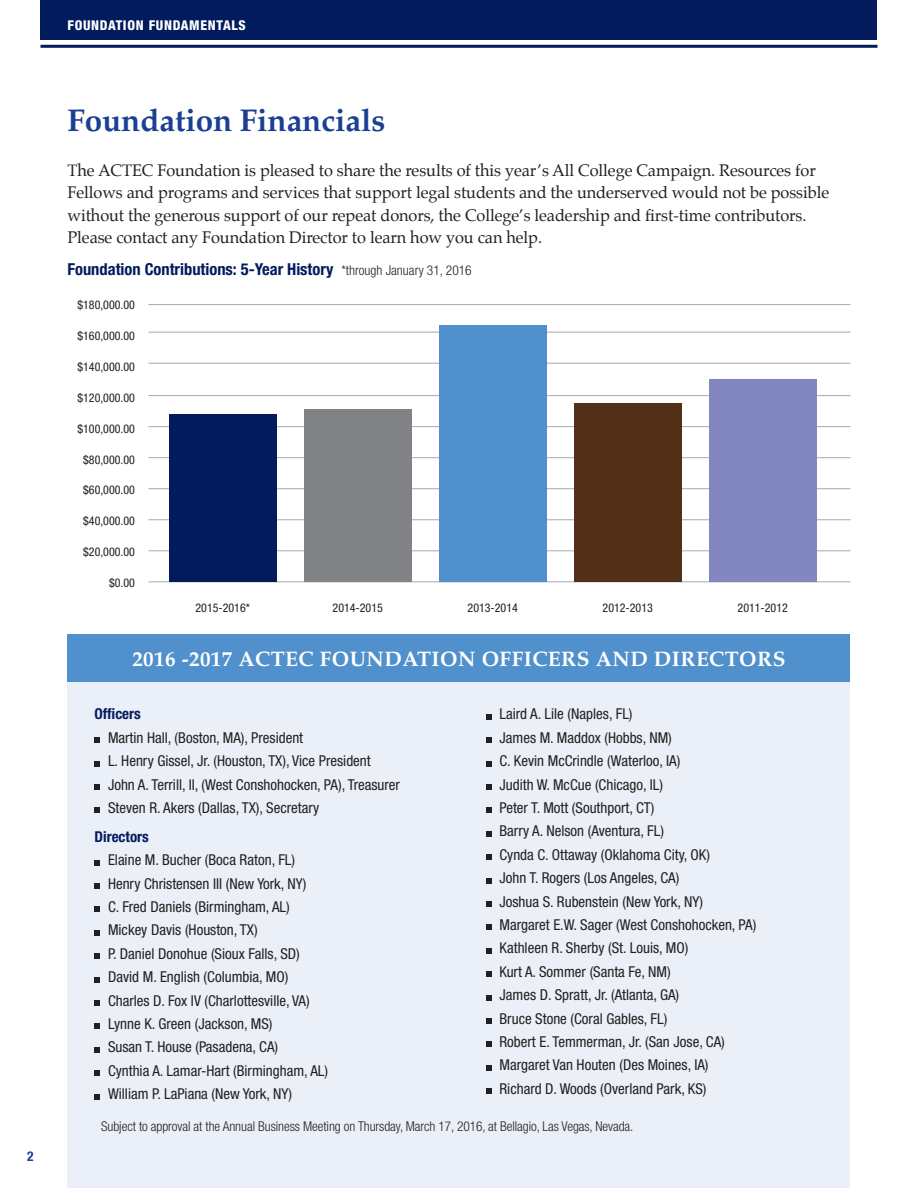
<style>
.page{position:relative;width:918px;height:1188px;background:#fff}
.page>*{position:absolute;margin:0;border:0;box-sizing:border-box;transform-origin:0 0}
.t1{font:700 31.5px "Palatino LT Std";letter-spacing:-.005em;color:#1b3f94}
.t2{font:700 21px "Palatino LT Std";letter-spacing:.02em;color:#fff}
.t3{font:16.5px/22.5px "Palatino";letter-spacing:-.005em;color:#231f20}
.t4{font:700 condensed 16.5px "Helvetica Neue LT Std";color:#011b5d}
.t5{font:condensed 15px/23.4px "Helvetica Neue LT Std";color:#231f20}
.t6{font:700 condensed 15px "Helvetica Neue LT Std";color:#011b5d}
.t7{font:300 condensed 13.5px "Helvetica Neue LT Std";letter-spacing:-.005em;color:#231f20}
.t8{font:800 condensed 13.5px "Helvetica Neue LT Std";letter-spacing:.05em;color:#fff}
.t9{font:700 condensed 13.5px "Helvetica Neue LT Std";color:#1b3f94}
.t10{font:condensed 12px "Helvetica Neue LT Std";color:#231f20}
.s1{font-weight:300;font-size:13.5px;color:#231f20}
</style>
<div class="page">
<hr style="left:40px;top:45px;width:838px;height:3px;background:#011b5d">
<div style="left:40px;top:0;width:838px;height:40px;background:#011b5d"></div>
<hr style="left:148px;top:304px;width:702px;height:1px;background:#a8a9ad">
<hr style="left:148px;top:581px;width:702px;height:1px;background:#a8a9ad">
<hr style="left:148px;top:550px;width:702px;height:1px;background:#a8a9ad">
<hr style="left:148px;top:519px;width:702px;height:1px;background:#a8a9ad">
<hr style="left:148px;top:488px;width:702px;height:1px;background:#a8a9ad">
<hr style="left:148px;top:457px;width:702px;height:1px;background:#a8a9ad">
<hr style="left:148px;top:426px;width:702px;height:1px;background:#a8a9ad">
<hr style="left:148px;top:363px;width:702px;height:1px;background:#a8a9ad">
<hr style="left:148px;top:395px;width:702px;height:1px;background:#a8a9ad">
<hr style="left:148px;top:332px;width:702px;height:1px;background:#a8a9ad">
<div style="left:68px;top:634px;width:782px;height:554px;background:#ebf0f8"></div>
<div style="left:68px;top:634px;width:782px;height:48px;background:#5090cc"></div>
<svg style="left:94px;top:737px;width:6px;height:6px"></svg>
<svg style="left:94px;top:761px;width:6px;height:5px"></svg>
<svg style="left:94px;top:784px;width:6px;height:6px"></svg>
<svg style="left:94px;top:808px;width:6px;height:5px"></svg>
<svg style="left:94px;top:860px;width:6px;height:5px"></svg>
<svg style="left:94px;top:883px;width:6px;height:6px"></svg>
<svg style="left:94px;top:907px;width:6px;height:5px"></svg>
<svg style="left:94px;top:930px;width:6px;height:5px"></svg>
<svg style="left:94px;top:953px;width:6px;height:6px"></svg>
<svg style="left:94px;top:977px;width:6px;height:5px"></svg>
<svg style="left:94px;top:1000px;width:6px;height:6px"></svg>
<svg style="left:94px;top:1024px;width:6px;height:5px"></svg>
<svg style="left:94px;top:1047px;width:6px;height:5px"></svg>
<svg style="left:94px;top:1070px;width:6px;height:6px"></svg>
<svg style="left:94px;top:1094px;width:6px;height:5px"></svg>
<svg style="left:486px;top:714px;width:5px;height:5px"></svg>
<svg style="left:486px;top:737px;width:5px;height:6px"></svg>
<svg style="left:486px;top:761px;width:5px;height:5px"></svg>
<svg style="left:486px;top:784px;width:5px;height:6px"></svg>
<svg style="left:486px;top:808px;width:5px;height:5px"></svg>
<svg style="left:486px;top:831px;width:5px;height:5px"></svg>
<svg style="left:486px;top:854px;width:5px;height:6px"></svg>
<svg style="left:486px;top:878px;width:5px;height:5px"></svg>
<svg style="left:486px;top:901px;width:5px;height:6px"></svg>
<svg style="left:486px;top:925px;width:5px;height:5px"></svg>
<svg style="left:486px;top:948px;width:5px;height:5px"></svg>
<svg style="left:486px;top:971px;width:5px;height:6px"></svg>
<svg style="left:486px;top:995px;width:5px;height:5px"></svg>
<svg style="left:486px;top:1018px;width:5px;height:6px"></svg>
<svg style="left:486px;top:1042px;width:5px;height:5px"></svg>
<svg style="left:486px;top:1065px;width:5px;height:5px"></svg>
<svg style="left:486px;top:1088px;width:5px;height:6px"></svg>
<div style="left:169px;top:415px;width:108px;height:167px;background:#011b5d"></div>
<div style="left:304px;top:409px;width:108px;height:173px;background:#808285"></div>
<div style="left:439px;top:325px;width:108px;height:257px;background:#5090cc"></div>
<div style="left:574px;top:404px;width:108px;height:178px;background:#532f18"></div>
<div style="left:709px;top:379px;width:108px;height:203px;background:#8287bf"></div>
<p class="t9" style="left:27px;top:1148px;width:8px">2</p>
<p class="t8" style="left:68px;top:17px;width:180px">FOUNDATION FUNDAMENTALS</p>
<h1 class="t1" style="left:68px;top:102px;width:319px">Foundation Financials</h1>
<p class="t3" style="left:68px;top:159px;width:763px">The ACTEC Foundation is pleased to share the results of this year’s All College Campaign. Resources for Fellows and programs and services that support legal students and the underserved would not be possible without the generous support of our repeat donors, the College’s leadership and first-time contributors.<br>Please contact any Foundation Director to learn how you can help.</p>
<p class="t4" style="left:68px;top:259px;width:406px">Foundation Contributions: 5-Year History <span class="s1">*through January 31, 2016</span></p>
<p class="t10" style="left:77px;top:298px;width:59px">$180,000.00</p>
<p class="t10" style="left:77px;top:329px;width:59px">$160,000.00</p>
<p class="t10" style="left:77px;top:360px;width:59px">$140,000.00</p>
<p class="t10" style="left:77px;top:391px;width:59px">$120,000.00</p>
<p class="t10" style="left:77px;top:422px;width:59px">$100,000.00</p>
<p class="t10" style="left:83px;top:452px;width:53px">$80,000.00</p>
<p class="t10" style="left:83px;top:483px;width:53px">$60,000.00</p>
<p class="t10" style="left:83px;top:514px;width:53px">$40,000.00</p>
<p class="t10" style="left:83px;top:545px;width:53px">$20,000.00</p>
<p class="t10" style="left:109px;top:576px;width:27px">$0.00</p>
<p class="t10" style="left:195px;top:601px;width:56px">2015-2016*</p>
<p class="t10" style="left:333px;top:601px;width:52px">2014-2015</p>
<p class="t10" style="left:468px;top:601px;width:52px">2013-2014</p>
<p class="t10" style="left:603px;top:601px;width:52px">2012-2013</p>
<p class="t10" style="left:738px;top:601px;width:52px">2011-2012</p>
<h2 class="t2" style="left:132px;top:646px;width:655px">2016 -2017 ACTEC FOUNDATION OFFICERS AND DIRECTORS</h2>
<p class="t6" style="left:94px;top:705px;width:48px">Officers</p>
<p class="t5" style="left:108px;top:726px;width:294px">Martin Hall, (Boston, MA), President<br>L. Henry Gissel, Jr. (Houston, TX), Vice President John A. Terrill, II, (West Conshohocken, PA), Treasurer Steven R. Akers (Dallas, TX), Secretary</p>
<p class="t6" style="left:94px;top:827px;width:56px">Directors</p>
<p class="t5" style="left:108px;top:848px;width:222px">Elaine M. Bucher (Boca Raton, FL)<br>Henry Christensen III (New York, NY)<br>C. Fred Daniels (Birmingham, AL)<br>Mickey Davis (Houston, TX)<br>P. Daniel Donohue (Sioux Falls, SD)<br>David M. English (Columbia, MO)<br>Charles D. Fox IV (Charlottesville, VA)<br>Lynne K. Green (Jackson, MS)<br>Susan T. House (Pasadena, CA)<br>Cynthia A. Lamar-Hart (Birmingham, AL)<br>William P. LaPiana (New York, NY)</p>
<p class="t5" style="left:500px;top:702px;width:258px">Laird A. Lile (Naples, FL)<br>James M. Maddox (Hobbs, NM)<br>C. Kevin McCrindle (Waterloo, IA)<br>Judith W. McCue (Chicago, IL)<br>Peter T. Mott (Southport, CT)<br>Barry A. Nelson (Aventura, FL)<br>Cynda C. Ottaway (Oklahoma City, OK)<br>John T. Rogers (Los Angeles, CA)<br>Joshua S. Rubenstein (New York, NY)<br>Margaret E.W. Sager (West Conshohocken, PA)<br>Kathleen R. Sherby (St. Louis, MO)<br>Kurt A. Sommer (Santa Fe, NM)<br>James D. Spratt, Jr. (Atlanta, GA)<br>Bruce Stone (Coral Gables, FL)<br>Robert E. Temmerman, Jr. (San Jose, CA)<br>Margaret Van Houten (Des Moines, IA)<br>Richard D. Woods (Overland Park, KS)</p>
<p class="t7" style="left:101px;top:1118px;width:534px">Subject to approval at the Annual Business Meeting on Thursday, March 17, 2016, at Bellagio, Las Vegas, Nevada.</p>
</div>
